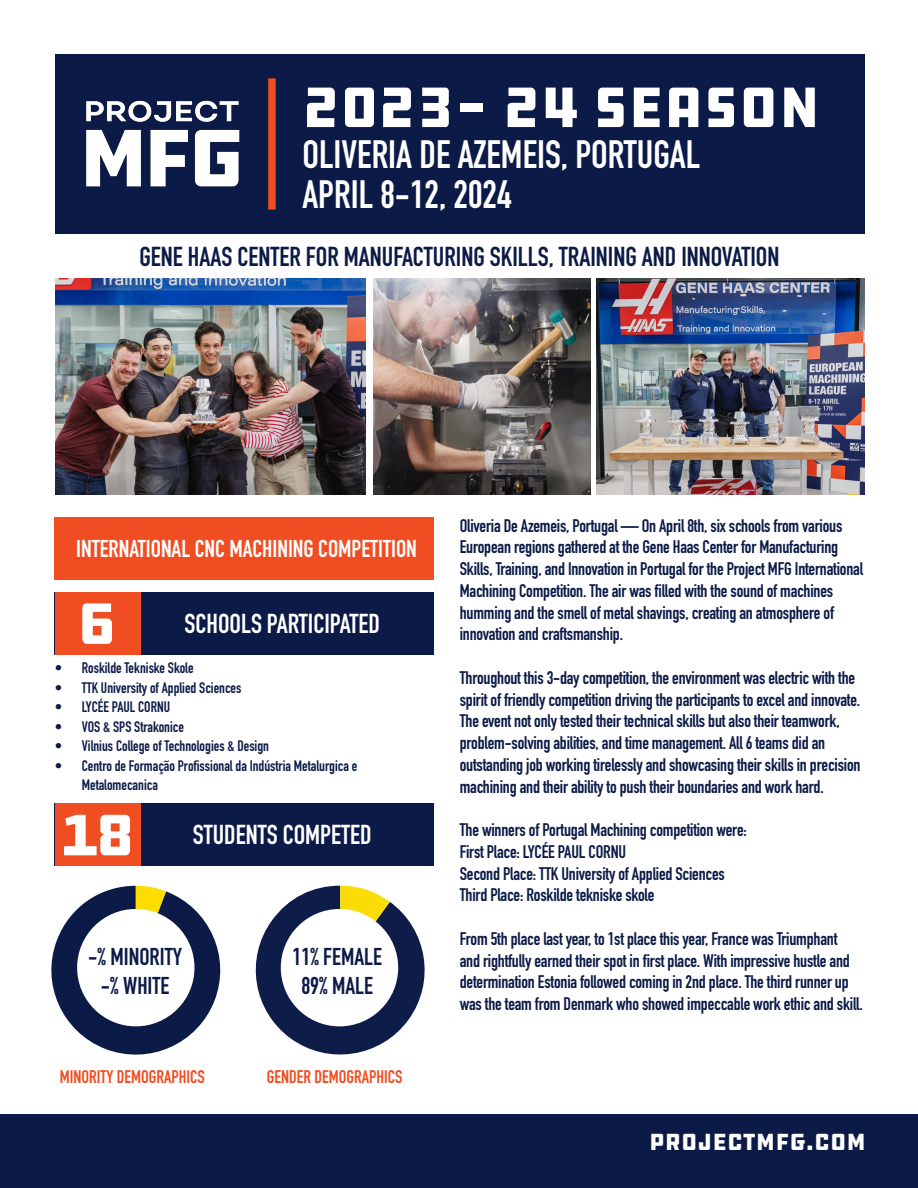
<style>
.page{position:relative;width:918px;height:1188px;background:#fff}
.page>*{position:absolute;margin:0;border:0;box-sizing:border-box;transform-origin:0 0}
.t1{font:60px "DDC Hardware";color:#fff}
.t2{font:58.5px "DDC Hardware";color:#fff}
.t3{font:700 39px "DIN Condensed";color:#fff}
.t4{font:700 27px "DIN Condensed";color:#0c1a47}
.t5{font:700 27px "DIN Condensed";color:#fff}
.t6{font:700 24px "DIN Condensed";color:#fff}
.t7{font:700 24px "DIN Condensed";color:#0c1a47}
.t8{font:24px "DDC Hardware";color:#fff}
.t9{font:700 18px/21.8px "DIN Condensed";letter-spacing:-.01em;color:#0c1a47}
.t10{font:700 18px "DIN Condensed";color:#f04d22}
.t11{font:700 15px/19.5px "DIN Condensed";color:#0c1a47}
</style>
<div class="page">
<img style="left:56px;top:279px;width:309px;height:216px">
<img style="left:373px;top:279px;width:217px;height:215px">
<img style="left:597px;top:279px;width:268px;height:216px">
<svg style="left:255px;top:886px;width:170px;height:169px"></svg>
<div style="left:55px;top:54px;width:810px;height:180px;background:#0c1a47"></div>
<div style="left:268px;top:78px;width:8px;height:132px;background:#f04d22"></div>
<img style="left:86px;top:100px;width:154px;height:87px">
<div style="left:0;top:1114px;width:918px;height:74px;background:#0c1a47"></div>
<div style="left:54px;top:803px;width:380px;height:63px;background:#0c1a47"></div>
<div style="left:55px;top:803px;width:85px;height:63px;background:#f04d22"></div>
<div style="left:54px;top:592px;width:380px;height:63px;background:#0c1a47"></div>
<div style="left:54px;top:518px;width:380px;height:62px;background:#f04d22"></div>
<div style="left:55px;top:592px;width:85px;height:63px;background:#f04d22"></div>
<svg style="left:51px;top:886px;width:170px;height:169px"></svg>
<div style="left:77px;top:909px;width:117px;height:117px;background:#fff;border-radius:50%"></div>
<div style="left:281px;top:909px;width:117px;height:117px;background:#fff;border-radius:50%"></div>
<p class="t2" style="left:302px;top:70px;width:520px">2023- 24 SEASON</p>
<p class="t3" style="left:302px;top:128px;width:399px">OLIVERIA DE AZEMEIS, PORTUGAL</p>
<p class="t3" style="left:302px;top:168px;width:211px">APRIL 8-12, 2024</p>
<p class="t4" style="left:139px;top:238px;width:641px">GENE HAAS CENTER FOR MANUFACTURING SKILLS, TRAINING AND INNOVATION</p>
<p class="t6" style="left:76px;top:533px;width:342px">INTERNATIONAL CNC MACHINING COMPETITION</p>
<p class="t1" style="left:78px;top:586px;width:41px">6</p>
<p class="t5" style="left:185px;top:605px;width:197px">SCHOOLS PARTICIPATED</p>
<p class="t11" style="left:55px;top:658px;width:140px">• Roskilde Tekniske Skole</p>
<p class="t11" style="left:55px;top:677px;width:188px">• TTK University of Applied Sciences</p>
<p class="t11" style="left:55px;top:697px;width:117px">• LYCÉE PAUL CORNU</p>
<p class="t11" style="left:55px;top:716px;width:131px">• VOS &amp; SPS Strakonice</p>
<p class="t11" style="left:55px;top:736px;width:216px">• Vilnius College of Technologies &amp; Design</p>
<p class="t11" style="left:82px;top:755px;width:277px;text-indent:-27px">• Centro de Formação Profissional da Indústria Metalurgica e<br>Metalomecanica</p>
<p class="t1" style="left:60px;top:797px;width:76px">18</p>
<p class="t5" style="left:193px;top:817px;width:180px">STUDENTS COMPETED</p>
<p class="t7" style="left:88px;top:941px;width:95px">-% MINORITY</p>
<p class="t7" style="left:101px;top:969px;width:70px">-% WHITE</p>
<p class="t7" style="left:293px;top:941px;width:91px">11% FEMALE</p>
<p class="t7" style="left:301px;top:969px;width:73px">89% MALE</p>
<p class="t10" style="left:60px;top:1065px;width:146px">MINORITY DEMOGRAPHICS</p>
<p class="t10" style="left:267px;top:1065px;width:137px">GENDER DEMOGRAPHICS</p>
<p class="t9" style="left:460px;top:514px;width:405px">Oliveria De Azemeis, Portugal — On April 8th, six schools from various European regions gathered at the Gene Haas Center for Manufacturing Skills, Training, and Innovation in Portugal for the Project MFG International Machining Competition. The air was filled with the sound of machines humming and the smell of metal shavings, creating an atmosphere of innovation and craftsmanship.</p>
<p class="t9" style="left:460px;top:667px;width:402px">Throughout this 3-day competition, the environment was electric with the spirit of friendly competition driving the participants to excel and innovate.<br>The event not only tested their technical skills but also their teamwork, problem-solving abilities, and time management. All 6 teams did an outstanding job working tirelessly and showcasing their skills in precision machining and their ability to push their boundaries and work hard.</p>
<p class="t9" style="left:460px;top:819px;width:289px">The winners of Portugal Machining competition were:</p>
<p class="t9" style="left:460px;top:841px;width:168px">First Place: LYCÉE PAUL CORNU</p>
<p class="t9" style="left:460px;top:862px;width:267px">Second Place: TTK University of Applied Sciences</p>
<p class="t9" style="left:460px;top:884px;width:196px">Third Place: Roskilde tekniske skole</p>
<p class="t9" style="left:460px;top:928px;width:404px">From 5th place last year, to 1st place this year, France was Triumphant<br>and rightfully earned their spot in first place. With impressive hustle and determination Estonia followed coming in 2nd place. The third runner up was the team from Denmark who showed impeccable work ethic and skill.</p>
<p class="t8" style="left:649px;top:1127px;width:218px">PROJECTMFG.COM</p>
</div>
